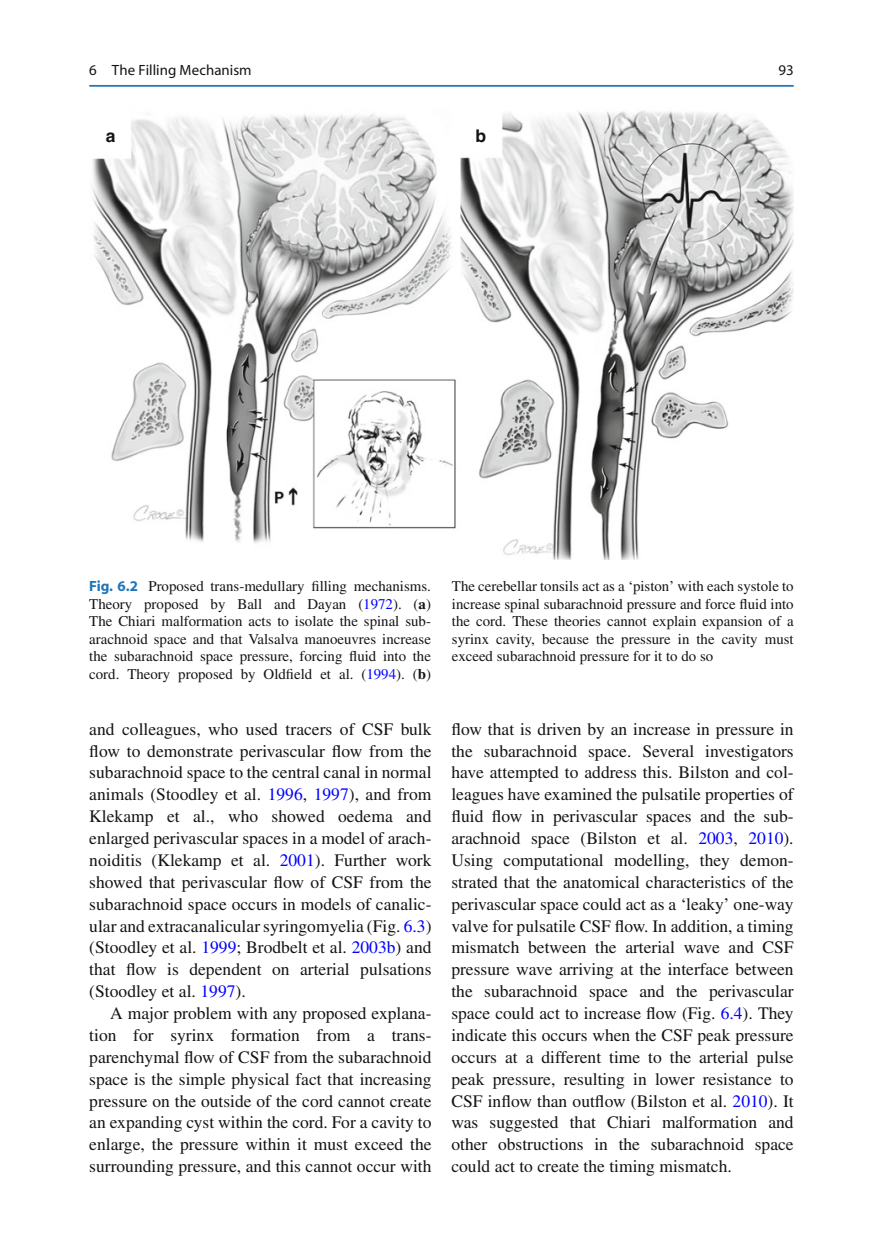
<style>
.page{position:relative;width:883px;height:1260px;background:#fff}
.page>*{position:absolute;margin:0;border:0;box-sizing:border-box;transform-origin:0 0}
.t1{font:17.5px/21.9px "Times";color:#131413;text-align:justify}
.t2{font:700 17.5px "Helvetica";color:#131413}
.t3{font:14.88px/17.5px "Times";color:#131413;text-align:justify}
.t4{font:14.88px "Myriad";color:#131413}
.s1{font-family:"Myriad";font-weight:700;color:#1f77b9}
.s2{color:#00f}
.s3{font-weight:700}
</style>
<div class="page">
<img style="left:92px;top:111px;width:702px;height:449px">
<hr style="left:89px;top:85px;width:705px;height:2px;background:#1f77b9">
<p class="t4" style="left:89px;top:64px;width:164px">6 The Filling Mechanism</p>
<p class="t2" style="left:106px;top:125px;width:11px">a</p>
<p class="t2" style="left:475px;top:125px;width:12px">b</p>
<p class="t4" style="left:779px;top:64px;width:17px">93</p>
<p class="t3" style="left:89px;top:579px;width:343px"><span class="s1">Fig. 6.2</span> Proposed trans-medullary filling mechanisms.<br>Theory proposed by Ball and Dayan ( <span class="s2">1972</span> ). ( <span class="s3">a</span> )<br>The Chiari malformation acts to isolate the spinal sub&shy;arachnoid space and that Valsalva manoeuvres increase the subarachnoid space pressure, forcing fluid into the cord. Theory proposed by Oldfield et al. ( <span class="s2">1994</span> ). ( <span class="s3">b</span> )</p>
<p class="t3" style="left:452px;top:579px;width:343px">The cerebellar tonsils act as a ‘piston’ with each systole to increase spinal subarachnoid pressure and force fluid into the cord. These theories cannot explain expansion of a syrinx cavity, because the pressure in the cavity must exceed subarachnoid pressure for it to do so</p>
<p class="t1" style="left:89px;top:720px;width:344px">and colleagues, who used tracers of CSF bulk flow to demonstrate perivascular flow from the subarachnoid space to the central canal in normal animals (Stoodley et al. <span class="s2">1996</span> , <span class="s2">1997</span> ), and from Klekamp et al., who showed oedema and enlarged perivascular spaces in a model of arach&shy;noiditis (Klekamp et al. <span class="s2">2001</span> ). Further work showed that perivascular flow of CSF from the subarachnoid space occurs in models of canalic&shy;ular and extracanalicular syringomyelia (Fig. <span class="s2">6.3</span> ) (Stoodley et al. <span class="s2">1999</span> ; Brodbelt et al. <span class="s2">2003b</span> ) and that flow is dependent on arterial pulsations (Stoodley et al. <span class="s2">1997</span> ).</p>
<p class="t1" style="left:89px;top:1004px;width:344px;text-indent:21px">A major problem with any proposed explana&shy;tion for syrinx formation from a trans&shy;parenchymal flow of CSF from the subarachnoid space is the simple physical fact that increasing pressure on the outside of the cord cannot create an expanding cyst within the cord. For a cavity to enlarge, the pressure within it must exceed the surrounding pressure, and this cannot occur with</p>
<p class="t1" style="left:451px;top:720px;width:344px">flow that is driven by an increase in pressure in the subarachnoid space. Several investigators have attempted to address this. Bilston and col&shy;leagues have examined the pulsatile properties of fluid flow in perivascular spaces and the sub&shy;arachnoid space (Bilston et al. <span class="s2">2003</span> , <span class="s2">2010</span> ).<br>Using computational modelling, they demon&shy;strated that the anatomical characteristics of the perivascular space could act as a ‘leaky’ one-way valve for pulsatile CSF flow. In addition, a timing mismatch between the arterial wave and CSF pressure wave arriving at the interface between the subarachnoid space and the perivascular space could act to increase flow (Fig. <span class="s2">6.4</span> ). They indicate this occurs when the CSF peak pressure occurs at a different time to the arterial pulse peak pressure, resulting in lower resistance to CSF inflow than outflow (Bilston et al. <span class="s2">2010</span> ). It was suggested that Chiari malformation and other obstructions in the subarachnoid space could act to create the timing mismatch.</p>
</div>
